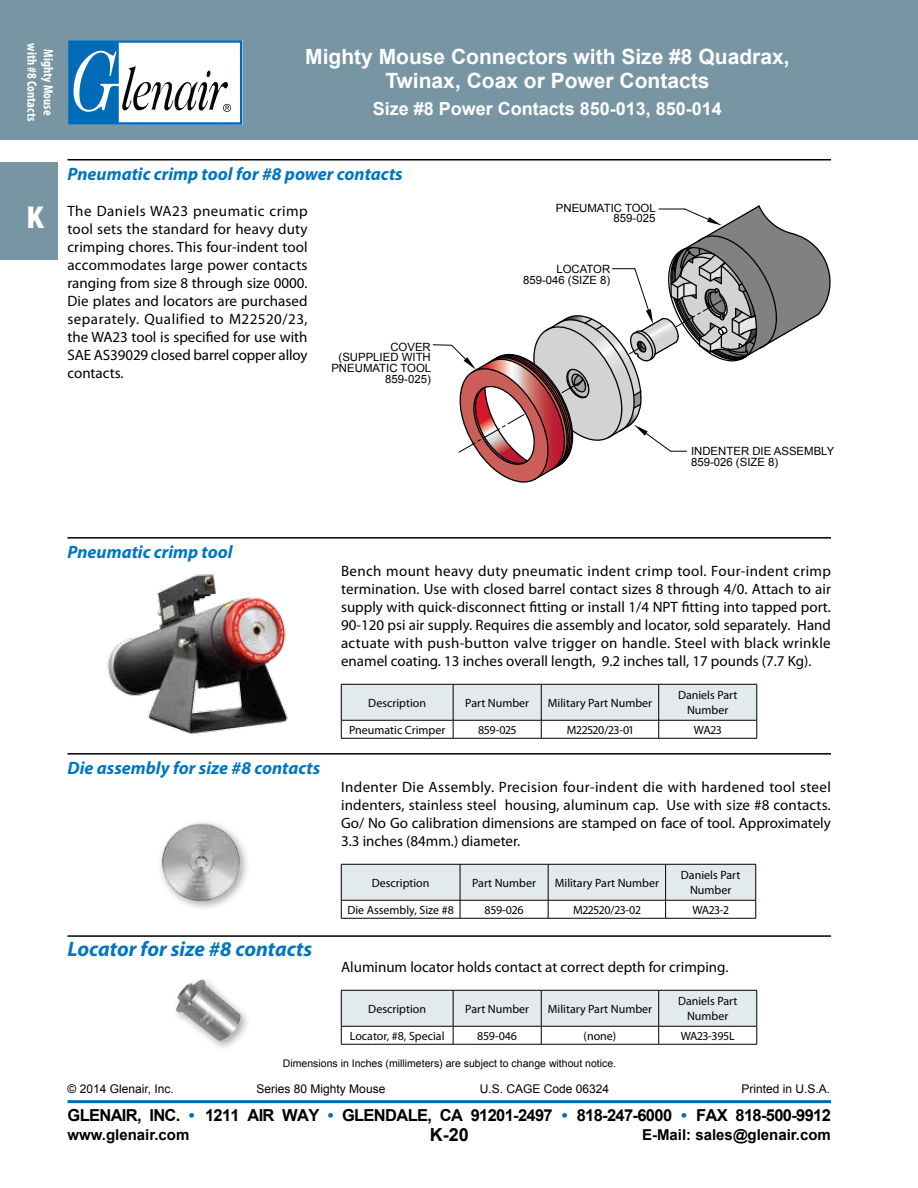
<style>
.page{position:relative;width:918px;height:1188px;background:#fff}
.page>*{position:absolute;margin:0;border:0;box-sizing:border-box;transform-origin:0 0}
.t1{font:800 condensed 30px "Helvetica Neue";color:#fff}
.t2{font:700 21px/24px "Arial";color:#fff;text-align:center}
.t3{font:italic 700 21px "Myriad Pro";color:#0076bf}
.t4{font:italic 700 18px "Myriad Pro";color:#0076bf}
.t5{font:700 18px "Arial";color:#fff}
.t6{font:700 18px "Arial";color:#000}
.t7{font:700 16.5px "Arial";letter-spacing:-.04em;color:#000}
.t8{font:15px/18px "Myriad Pro";color:#000;text-align:justify}
.t9{font:700 15px "Arial";color:#000}
.t10{font:700 condensed 13.5px/16.5px "Myriad Pro";color:#fff;text-align:center}
.t11{font:12px/15px "Myriad Pro";color:#000;text-align:center}
.t12{font:12px "Arial";color:#000}
.t13{font:11.4px/10.6px "Arial";color:#000;text-align:right}
.t14{font:10.5px "Arial";color:#000}
.s1{color:#006bb6}
</style>
<div class="page">
<hr style="left:68px;top:1100px;width:763px;height:3px;background:#006bb6">
<div style="left:0;top:0;width:918px;height:140px;background:#7895a4"></div>
<svg style="left:68px;top:40px;width:174px;height:85px;background:#a2c1d7"></svg>
<div style="left:0;top:162px;width:58px;height:98px;background:#7895a4"></div>
<hr style="left:68px;top:537px;width:763px;height:2px;background:#000">
<hr style="left:68px;top:753px;width:763px;height:2px;background:#000">
<hr style="left:68px;top:935px;width:763px;height:2px;background:#000">
<hr style="left:68px;top:159px;width:763px;height:1px;background:#000">
<svg style="left:341px;top:684px;width:417px;height:54px"></svg>
<hr style="left:341px;top:738px;width:112px;height:1px;background:#000">
<hr style="left:453px;top:738px;width:88px;height:1px;background:#000">
<hr style="left:541px;top:738px;width:118px;height:1px;background:#000">
<hr style="left:659px;top:738px;width:98px;height:1px;background:#000">
<svg style="left:341px;top:990px;width:417px;height:54px"></svg>
<hr style="left:341px;top:1044px;width:112px;height:1px;background:#000">
<hr style="left:453px;top:1044px;width:88px;height:1px;background:#000">
<hr style="left:541px;top:1044px;width:118px;height:1px;background:#000">
<hr style="left:659px;top:1044px;width:98px;height:1px;background:#000">
<svg style="left:341px;top:864px;width:415px;height:54px"></svg>
<hr style="left:341px;top:918px;width:119px;height:1px;background:#000">
<hr style="left:460px;top:918px;width:88px;height:1px;background:#000">
<hr style="left:548px;top:918px;width:118px;height:1px;background:#000">
<hr style="left:666px;top:918px;width:90px;height:1px;background:#000">
<img style="left:160px;top:822px;width:86px;height:85px">
<img style="left:175px;top:979px;width:73px;height:69px">
<svg style="left:432px;top:205px;width:399px;height:278px"></svg>
<img style="left:107px;top:574px;width:181px;height:161px">
<p class="t10" style="left:57px;top:43px;width:79px;rotate:90deg">Mighty Mouse with #8 Contacts</p>
<h2 class="t2" style="left:305px;top:45px;width:486px">Mighty Mouse Connectors with Size #8 Quadrax,<br>Twinax, Coax or Power Contacts</h2>
<p class="t5" style="left:373px;top:97px;width:351px">Size #8 Power Contacts 850-013, 850-014</p>
<h1 class="t1" style="left:27px;top:198px;width:19px">K</h1>
<p class="t4" style="left:68px;top:162px;width:337px">Pneumatic crimp tool for #8 power contacts</p>
<p class="t8" style="left:68px;top:202px;width:242px">The Daniels WA23 pneumatic crimp tool sets the standard for heavy duty crimping chores. This four-indent tool accommodates large power contacts ranging from size 8 through size 0000.<br>Die plates and locators are purchased separately. Qualified to M22520/23, the WA23 tool is specified for use with SAE AS39029 closed barrel copper alloy contacts.</p>
<p class="t13" style="left:331px;top:342px;width:101px">COVER (SUPPLIED WITH<br>PNEUMATIC TOOL<br>859-025)</p>
<p class="t13" style="left:556px;top:203px;width:101px">PNEUMATIC TOOL<br>859-025</p>
<p class="t13" style="left:523px;top:264px;width:89px">LOCATOR<br>859-046 (SIZE 8)</p>
<p class="t13" style="left:691px;top:446px;width:145px;text-align:left">INDENTER DIE ASSEMBLY<br>859-026 (SIZE 8)</p>
<p class="t4" style="left:68px;top:540px;width:167px">Pneumatic crimp tool</p>
<p class="t4" style="left:68px;top:756px;width:254px">Die assembly for size #8 contacts</p>
<h2 class="t3" style="left:68px;top:936px;width:246px">Locator for size #8 contacts</h2>
<p class="t8" style="left:341px;top:562px;width:491px">Bench mount heavy duty pneumatic indent crimp tool. Four-indent crimp termination. Use with closed barrel contact sizes 8 through 4/0. Attach to air supply with quick-disconnect fitting or install 1/4 NPT fitting into tapped port.<br>90-120 psi air supply. Requires die assembly and locator, sold separately. Hand actuate with push-button valve trigger on handle. Steel with black wrinkle enamel coating. 13 inches overall length, 9.2 inches tall, 17 pounds (7.7 Kg).</p>
<p class="t11" style="left:368px;top:695px;width:59px">Description</p>
<p class="t11" style="left:465px;top:695px;width:65px">Part Number</p>
<p class="t11" style="left:548px;top:695px;width:106px">Military Part Number</p>
<p class="t11" style="left:678px;top:688px;width:61px">Daniels Part<br>Number</p>
<p class="t11" style="left:349px;top:722px;width:98px">Pneumatic Crimper</p>
<p class="t11" style="left:478px;top:722px;width:40px">859-025</p>
<p class="t11" style="left:567px;top:722px;width:68px">M22520/23-01</p>
<p class="t11" style="left:694px;top:722px;width:29px">WA23</p>
<p class="t8" style="left:341px;top:778px;width:491px">Indenter Die Assembly. Precision four-indent die with hardened tool steel indenters, stainless steel housing, aluminum cap. Use with size #8 contacts.<br>Go/ No Go calibration dimensions are stamped on face of tool. Approximately 3.3 inches (84mm.) diameter.</p>
<p class="t11" style="left:372px;top:875px;width:59px">Description</p>
<p class="t11" style="left:472px;top:875px;width:65px">Part Number</p>
<p class="t11" style="left:555px;top:875px;width:106px">Military Part Number</p>
<p class="t11" style="left:681px;top:868px;width:61px">Daniels Part<br>Number</p>
<p class="t11" style="left:347px;top:902px;width:108px">Die Assembly, Size #8</p>
<p class="t11" style="left:485px;top:902px;width:41px">859-026</p>
<p class="t11" style="left:573px;top:902px;width:69px">M22520/23-02</p>
<p class="t11" style="left:692px;top:902px;width:38px">WA23-2</p>
<p class="t8" style="left:341px;top:958px;width:389px">Aluminum locator holds contact at correct depth for crimping.</p>
<p class="t11" style="left:368px;top:1001px;width:59px">Description</p>
<p class="t11" style="left:465px;top:1001px;width:65px">Part Number</p>
<p class="t11" style="left:548px;top:1001px;width:106px">Military Part Number</p>
<p class="t11" style="left:678px;top:994px;width:61px">Daniels Part<br>Number</p>
<p class="t11" style="left:350px;top:1028px;width:96px">Locator, #8, Special</p>
<p class="t11" style="left:477px;top:1028px;width:41px">859-046</p>
<p class="t11" style="left:584px;top:1028px;width:34px">(none)</p>
<p class="t11" style="left:681px;top:1028px;width:56px">WA23-395L</p>
<p class="t14" style="left:283px;top:1057px;width:335px">Dimensions in Inches (millimeters) are subject to change without notice.</p>
<p class="t12" style="left:68px;top:1081px;width:108px">© 2014 Glenair, Inc.</p>
<p class="t12" style="left:257px;top:1081px;width:130px">Series 80 Mighty Mouse</p>
<p class="t12" style="left:480px;top:1081px;width:131px">U.S. CAGE Code 06324</p>
<p class="t12" style="left:742px;top:1081px;width:90px">Printed in U.S.A.</p>
<p class="t7" style="left:68px;top:1104px;width:765px">GLENAIR, INC. <span class="s1">•</span> 1211 AIR WAY <span class="s1">•</span> GLENDALE, CA 91201-2497 <span class="s1">•</span> 818-247-6000 <span class="s1">•</span> FAX 818-500-9912</p>
<p class="t6" style="left:430px;top:1123px;width:41px">K-20</p>
<p class="t9" style="left:68px;top:1125px;width:123px">www.glenair.com</p>
<p class="t9" style="left:642px;top:1125px;width:190px">E-Mail: sales@glenair.com</p>
</div>
